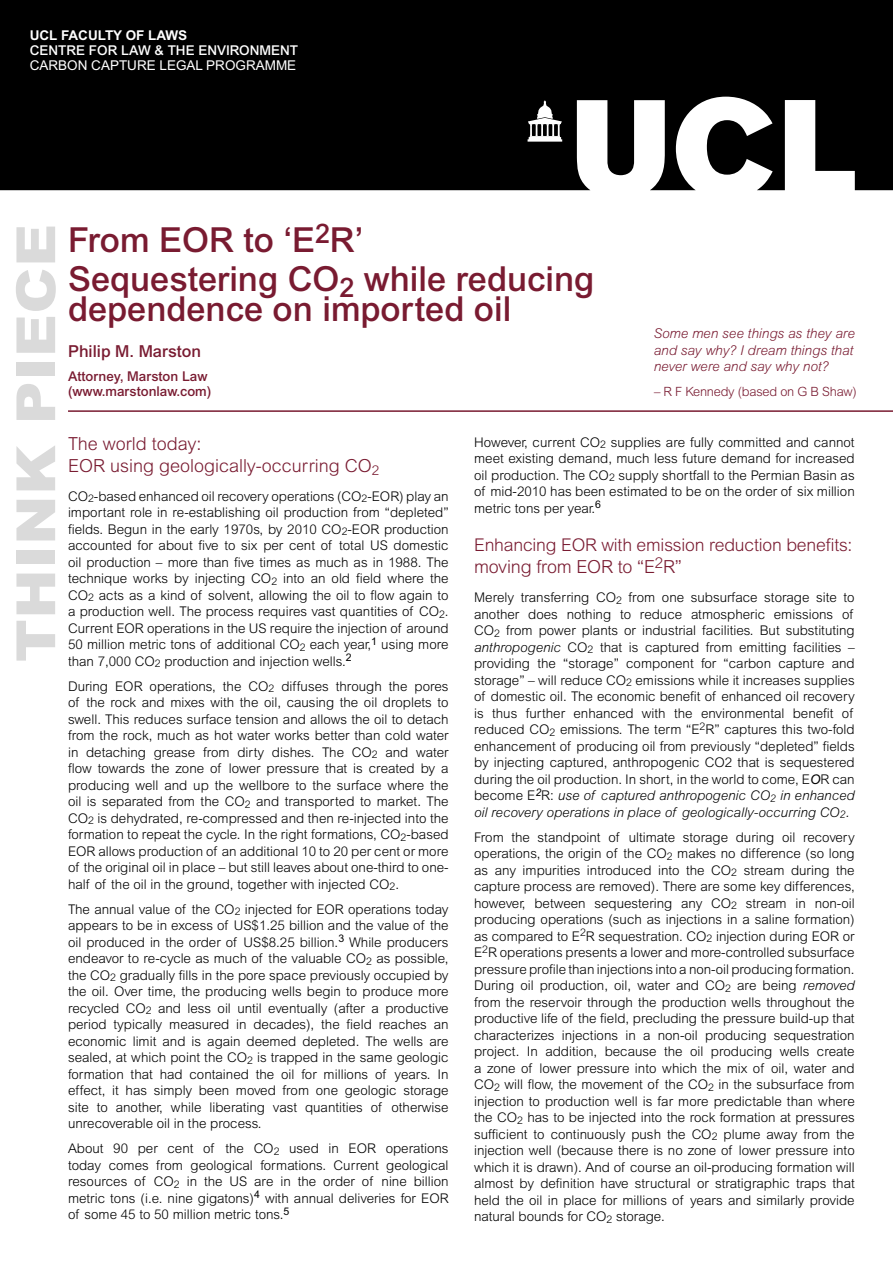
<style>
.page{position:relative;width:893px;height:1263px;background:#fff}
.page>*{position:absolute;margin:0;border:0;box-sizing:border-box;transform-origin:0 0}
.t1{font:900 54px "Arial MT Std";letter-spacing:.01em;color:#dadada;scale:1.1 1}
.t2{font:500 34.5px/38.5px "Arial MT Std";color:#791b31}
.t3{font:300 18px/21.6px "Arial MT Std";color:#791b31}
.t4{font:300 17.55px "Arial MT Std";letter-spacing:-.01em;color:#791b31}
.t5{font:500 16.5px "Arial MT Std";color:#791b31}
.t6{font:italic 300 13.5px/16.5px "Arial MT Std";color:#791b31;text-align:justify}
.t7{font:500 13.5px/15px "Arial MT Std";color:#791b31}
.t8{font:500 13.5px "Arial MT Std";color:#fff}
.t9{font:13.5px "Arial MT Std";color:#fff}
.t10{font:700 13.5px "Arial MT Std";color:#fff}
.t11{font:300 13.35px/16.5px "Arial MT Std";color:#000;text-align:justify}
.t12{font:300 12.75px "Arial MT Std";letter-spacing:-.015em;color:#791b31}
.s1{font-style:italic}
.s2{font-weight:400;font-style:italic}
</style>
<div class="page">
<hr style="left:68px;top:410px;width:825px;height:2px;background:#791b31">
<svg style="left:0;top:0;width:893px;height:190px;background:#151515"></svg>
<svg style="left:528px;top:100px;width:34px;height:42px"></svg>
<p class="t10" style="left:30px;top:27px;width:159px">UCL FACULTY OF LAWS</p>
<p class="t8" style="left:30px;top:42px;width:270px">CENTRE FOR LAW &amp; THE ENVIRONMENT</p>
<p class="t9" style="left:30px;top:57px;width:268px">CARBON CAPTURE LEGAL PROGRAMME</p>
<h1 class="t1" style="left:2px;top:662px;width:400px;rotate:-90deg">THINK PIECE</h1>
<h2 class="t2" style="left:68px;top:221px;width:528px">From EOR to ‘E<sup>2</sup>R’<br>Sequestering CO<sub>2</sub> while reducing</h2>
<h2 class="t2" style="left:68px;top:289px;width:445px">dependence on imported oil</h2>
<p class="t5" style="left:68px;top:342px;width:135px">Philip M. Marston</p>
<p class="t7" style="left:68px;top:368px;width:145px">Attorney, Marston Law (www.marstonlaw.com)</p>
<p class="t6" style="left:654px;top:325px;width:203px">Some men see things as they are and say why? I dream things that never were and say why not?</p>
<p class="t12" style="left:654px;top:385px;width:204px">– R F Kennedy (based on G B Shaw)</p>
<h3 class="t3" style="left:68px;top:433px;width:313px">The world today:<br>EOR using geologically-occurring CO<sub>2</sub></h3>
<p class="t11" style="left:68px;top:488px;width:382px">CO<sub>2</sub>-based enhanced oil recovery operations (CO<sub>2</sub>-EOR) play an important role in re-establishing oil production from “depleted” fields. Begun in the early 1970s, by 2010 CO<sub>2</sub>-EOR production accounted for about five to six per cent of total US domestic oil production – more than five times as much as in 1988. The technique works by injecting CO<sub>2</sub> into an old field where the CO<sub>2</sub> acts as a kind of solvent, allowing the oil to flow again to a production well. The process requires vast quantities of CO<sub>2</sub>.<br>Current EOR operations in the US require the injection of around 50 million metric tons of additional CO<sub>2</sub> each year,<sup>1</sup> using more than 7,000 CO<sub>2</sub> production and injection wells.<sup>2</sup></p>
<p class="t11" style="left:68px;top:678px;width:382px">During EOR operations, the CO<sub>2</sub> diffuses through the pores of the rock and mixes with the oil, causing the oil droplets to swell. This reduces surface tension and allows the oil to detach from the rock, much as hot water works better than cold water in detaching grease from dirty dishes. The CO<sub>2</sub> and water flow towards the zone of lower pressure that is created by a producing well and up the wellbore to the surface where the oil is separated from the CO<sub>2</sub> and transported to market. The CO<sub>2</sub> is dehydrated, re-compressed and then re-injected into the formation to repeat the cycle. In the right formations, CO<sub>2</sub>-based EOR allows production of an additional 10 to 20 per cent or more of the original oil in place – but still leaves about one-third to one&shy;half of the oil in the ground, together with injected CO<sub>2</sub>.</p>
<p class="t11" style="left:68px;top:901px;width:382px">The annual value of the CO<sub>2</sub> injected for EOR operations today appears to be in excess of US$1.25 billion and the value of the oil produced in the order of US$8.25 billion.<sup>3</sup> While producers endeavor to re-cycle as much of the valuable CO<sub>2</sub> as possible, the CO<sub>2</sub> gradually fills in the pore space previously occupied by the oil. Over time, the producing wells begin to produce more recycled CO<sub>2</sub> and less oil until eventually (after a productive period typically measured in decades), the field reaches an economic limit and is again deemed depleted. The wells are sealed, at which point the CO<sub>2</sub> is trapped in the same geologic formation that had contained the oil for millions of years. In effect, it has simply been moved from one geologic storage site to another, while liberating vast quantities of otherwise unrecoverable oil in the process.</p>
<p class="t11" style="left:68px;top:1140px;width:382px">About 90 per cent of the CO<sub>2</sub> used in EOR operations today comes from geological formations. Current geological resources of CO<sub>2</sub> in the US are in the order of nine billion metric tons (i.e. nine gigatons)<sup>4</sup> with annual deliveries for EOR of some 45 to 50 million metric tons.<sup>5</sup></p>
<p class="t11" style="left:474px;top:434px;width:382px">However, current CO<sub>2</sub> supplies are fully committed and cannot meet existing demand, much less future demand for increased oil production. The CO<sub>2</sub> supply shortfall to the Permian Basin as of mid-2010 has been estimated to be on the order of six million metric tons per year.<sup>6</sup></p>
<h3 class="t4" style="left:474px;top:535px;width:380px">Enhancing EOR with emission reduction benefits:</h3>
<h3 class="t3" style="left:474px;top:556px;width:209px">moving from EOR to “E<sup>2</sup>R”</h3>
<p class="t11" style="left:474px;top:589px;width:382px;text-align:left">Merely transferring CO<sub>2</sub> from one subsurface storage site to another does nothing to reduce atmospheric emissions of CO<sub>2</sub> from power plants or industrial facilities. But substituting <span class="s1">anthropogenic</span> CO<sub>2</sub> that is captured from emitting facilities – providing the “storage” component for “carbon capture and storage” – will reduce CO<sub>2</sub> emissions while it increases supplies of domestic oil. The economic benefit of enhanced oil recovery is thus further enhanced with the environmental benefit of reduced CO<sub>2</sub> emissions. The term “E<sup>2</sup>R” captures this two-fold enhancement of producing oil from previously “depleted” fields by injecting captured, anthropogenic CO2 that is sequestered during the oil production. In short, in the world to come, E<span class="s2">O</span>R can become E<sup>2</sup>R: <span class="s1">use of captured anthropogenic CO</span><sub>2</sub> <span class="s1">in enhanced oil recovery operations in place of geologically-occurring CO</span><sub>2</sub><span class="s1">.</span></p>
<p class="t11" style="left:474px;top:829px;width:382px">From the standpoint of ultimate storage during oil recovery operations, the origin of the CO<sub>2</sub> makes no difference (so long as any impurities introduced into the CO<sub>2</sub> stream during the capture process are removed). There are some key differences, however, between sequestering any CO<sub>2</sub> stream in non-oil producing operations (such as injections in a saline formation) as compared to E<sup>2</sup>R sequestration. CO<sub>2</sub> injection during EOR or E<sup>2</sup>R operations presents a lower and more-controlled subsurface pressure profile than injections into a non-oil producing formation.<br>During oil production, oil, water and CO<sub>2</sub> are being <span class="s1">removed </span>from the reservoir through the production wells throughout the productive life of the field, precluding the pressure build-up that characterizes injections in a non-oil producing sequestration project. In addition, because the oil producing wells create a zone of lower pressure into which the mix of oil, water and CO<sub>2</sub> will flow, the movement of the CO<sub>2</sub> in the subsurface from injection to production well is far more predictable than where the CO<sub>2</sub> has to be injected into the rock formation at pressures sufficient to continuously push the CO<sub>2</sub> plume away from the injection well (because there is no zone of lower pressure into which it is drawn). And of course an oil-producing formation will almost by definition have structural or stratigraphic traps that held the oil in place for millions of years and similarly provide natural bounds for CO<sub>2</sub> storage.</p>
</div>
